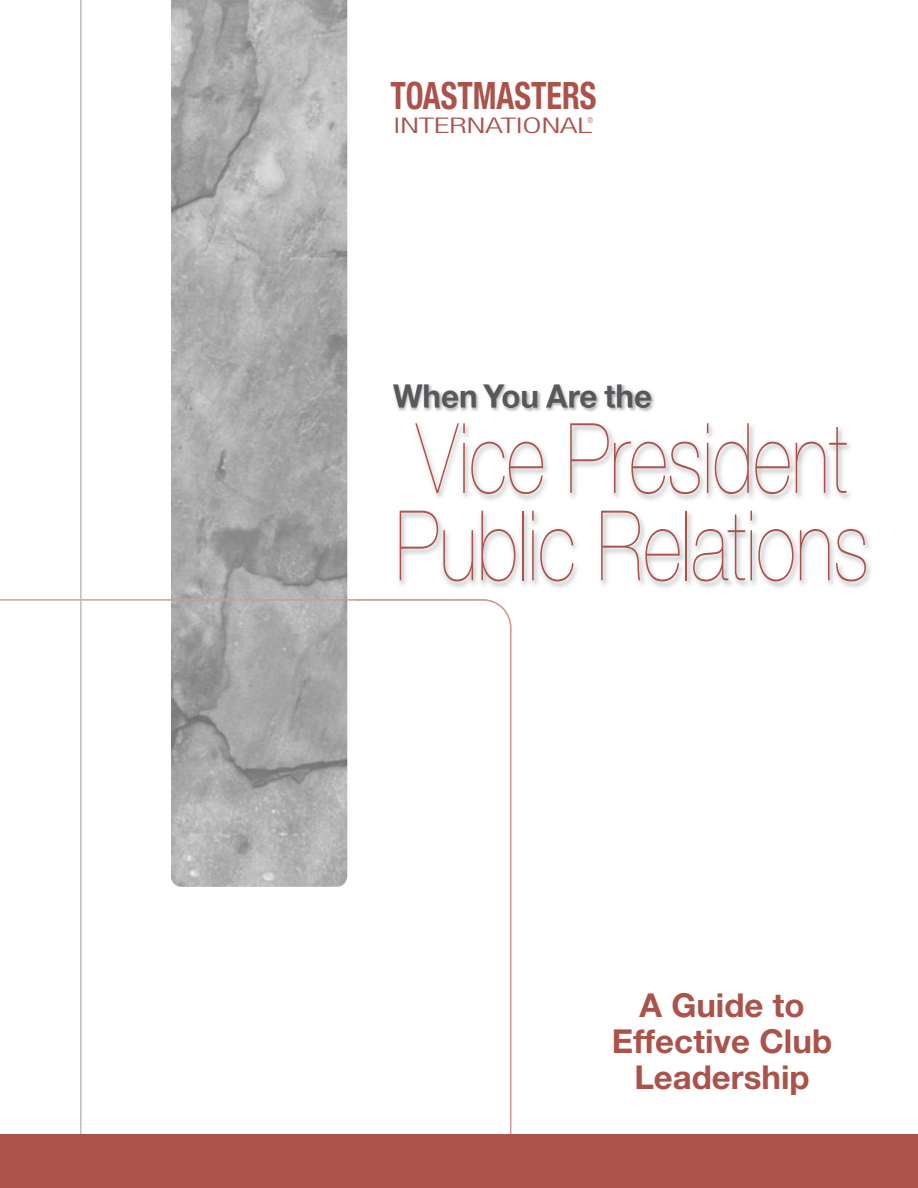
<style>
.page{position:relative;width:918px;height:1188px;background:#fff}
.page>*{position:absolute;margin:0;border:0;box-sizing:border-box;transform-origin:0 0}
.t1{font:200 97.5px/87.4px "Helvetica Neue LT Std";color:#ab524a;scale:.78 1}
.t2{font:700 condensed 37.8px "Helvetica Neue LT Std";color:#ab524a;scale:.85 1}
.t3{font:700 33px/36px "Helvetica Neue LT Std";color:#ab524a;text-align:center}
.t4{font:700 33px "Helvetica Neue LT Std";color:#57585a;scale:.95 1}
.t5{font:300 condensed 21.6px "Helvetica Neue LT Std";color:#ab524a;scale:1.6 1}
.t6{font:300 condensed 8.1px "Helvetica Neue LT Std";color:#ab524a;scale:.85 1}
</style>
<div class="page">
<svg style="left:80px;top:0;width:432px;height:1134px"></svg>
<div style="left:0;top:1134px;width:918px;height:54px;background:#ab524a"></div>
<img style="left:385px;top:375px;width:269px;height:32px">
<img style="left:356px;top:407px;width:515px;height:226px">
<img style="left:483px;top:599px;width:28px;height:29px">
<img style="left:397px;top:407px;width:79px;height:1px">
<img style="left:490px;top:407px;width:47px;height:1px">
<img style="left:546px;top:407px;width:48px;height:1px">
<img style="left:608px;top:407px;width:41px;height:1px">
<p class="t2" style="left:390px;top:82px;width:244px">TOASTMASTERS</p>
<p class="t5" style="left:394px;top:118px;width:125px">INTERNATIONAL</p>
<p class="t6" style="left:587px;top:117px;width:8px">®</p>
<p class="t4" style="left:393px;top:384px;width:274px">When You Are the</p>
<h1 class="t1" style="left:396px;top:423px;width:608px">Vice President<br>Public Relations</h1>
<p class="t3" style="left:612px;top:990px;width:222px">A Guide to<br>Effective Club<br>Leadership</p>
</div>
